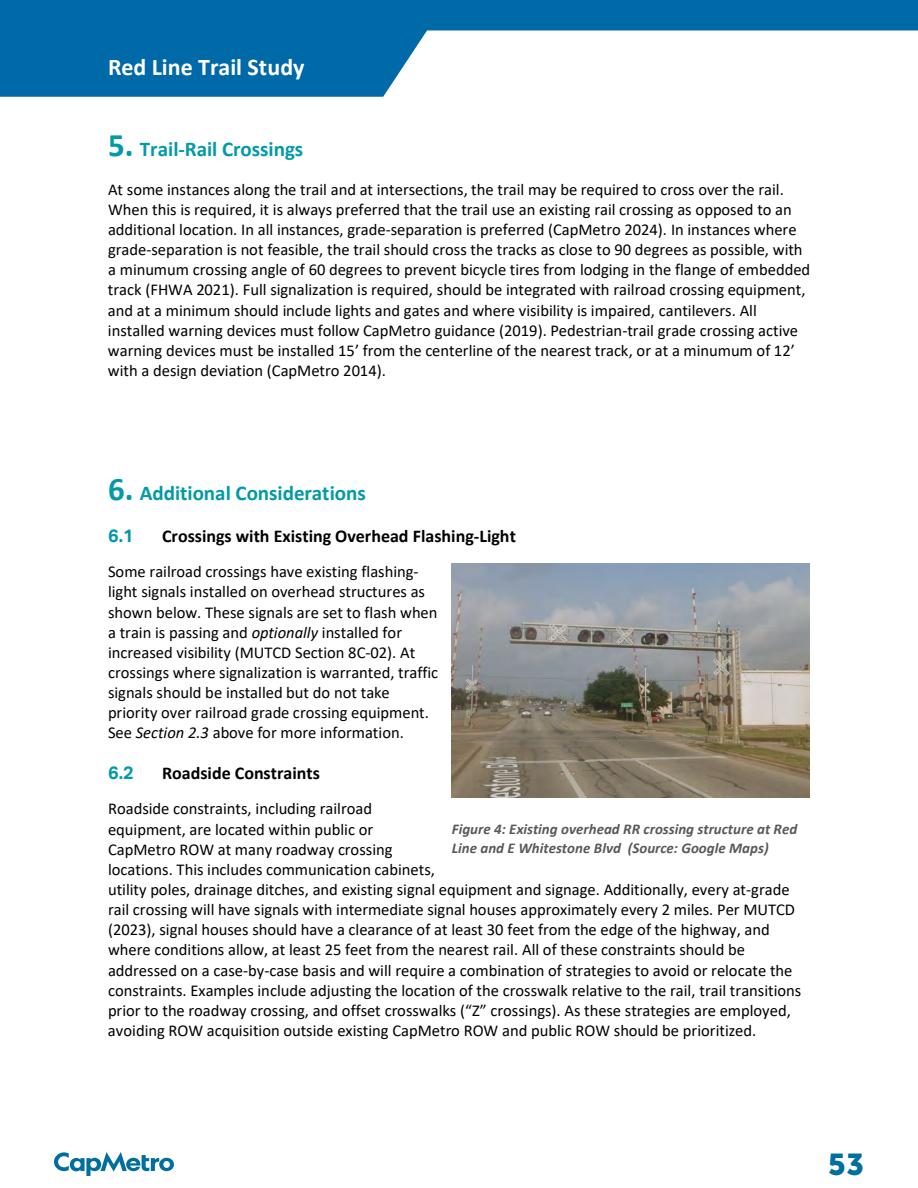
<style>
.page{position:relative;width:918px;height:1188px;background:#fff}
.page>*{position:absolute;margin:0;border:0;box-sizing:border-box;transform-origin:0 0}
.t1{font:30px "Museo Sans 900";color:#006fa0}
.t2{font:700 24px "Calibri";color:#fff}
.t3{font:700 21px "Calibri";color:#009aa8}
.t4{font:700 18px "Calibri";color:#000}
.t5{font:700 18px "AECOM Sans";color:#009aa8}
.t6{font:16.5px/20.1px "Calibri";color:#000}
.t7{font:italic 700 15px/18.3px "Calibri";color:#595959}
.s1{font-size:33px}
.s2{font-style:italic}
</style>
<div class="page">
<svg style="left:54px;top:1152px;width:120px;height:24px"></svg>
<svg style="left:0;top:0;width:918px;height:97px;fill:#0069a7"></svg>
<img style="left:452px;top:563px;width:358px;height:234px">
<p class="t2" style="left:108px;top:50px;width:198px">Red Line Trail Study</p>
<p class="t3" style="left:108px;top:134px;width:197px"><span class="s1">5.</span> Trail-Rail Crossings</p>
<p class="t6" style="left:108px;top:179px;width:704px">At some instances along the trail and at intersections, the trail may be required to cross over the rail.<br>When this is required, it is always preferred that the trail use an existing rail crossing as opposed to an additional location. In all instances, grade-separation is preferred (CapMetro 2024). In instances where grade-separation is not feasible, the trail should cross the tracks as close to 90 degrees as possible, with a minumum crossing angle of 60 degrees to prevent bicycle tires from lodging in the flange of embedded track (FHWA 2021). Full signalization is required, should be integrated with railroad crossing equipment, and at a minimum should include lights and gates and where visibility is impaired, cantilevers. All installed warning devices must follow CapMetro guidance (2019). Pedestrian-trail grade crossing active warning devices must be installed 15’ from the centerline of the nearest track, or at a minumum of 12’ with a design deviation (CapMetro 2014).</p>
<p class="t3" style="left:108px;top:479px;width:259px"><span class="s1">6.</span> Additional Considerations</p>
<p class="t5" style="left:108px;top:525px;width:27px">6.1</p>
<p class="t4" style="left:162px;top:523px;width:355px">Crossings with Existing Overhead Flashing-Light</p>
<p class="t6" style="left:108px;top:561px;width:332px">Some railroad crossings have existing flashing&shy;light signals installed on overhead structures as shown below. These signals are set to flash when a train is passing and <span class="s2">optionally</span> installed for increased visibility (MUTCD Section 8C-02). At crossings where signalization is warranted, traffic signals should be installed but do not take priority over railroad grade crossing equipment.<br>See <span class="s2">Section 2.3</span> above for more information.</p>
<p class="t5" style="left:108px;top:762px;width:27px">6.2</p>
<p class="t4" style="left:162px;top:760px;width:159px">Roadside Constraints</p>
<p class="t6" style="left:108px;top:798px;width:695px">Roadside constraints, including railroad<br>equipment, are located within public or<br>CapMetro ROW at many roadway crossing<br>locations. This includes communication cabinets,<br>utility poles, drainage ditches, and existing signal equipment and signage. Additionally, every at-grade rail crossing will have signals with intermediate signal houses approximately every 2 miles. Per MUTCD (2023), signal houses should have a clearance of at least 30 feet from the edge of the highway, and where conditions allow, at least 25 feet from the nearest rail. All of these constraints should be addressed on a case-by-case basis and will require a combination of strategies to avoid or relocate the constraints. Examples include adjusting the location of the crosswalk relative to the rail, trail transitions prior to the roadway crossing, and offset crosswalks (“Z” crossings). As these strategies are employed, avoiding ROW acquisition outside existing CapMetro ROW and public ROW should be prioritized.</p>
<p class="t7" style="left:452px;top:820px;width:347px">Figure 4: Existing overhead RR crossing structure at Red<br>Line and E Whitestone Blvd (Source: Google Maps)</p>
<h1 class="t1" style="left:828px;top:1147px;width:37px">53</h1>
</div>
